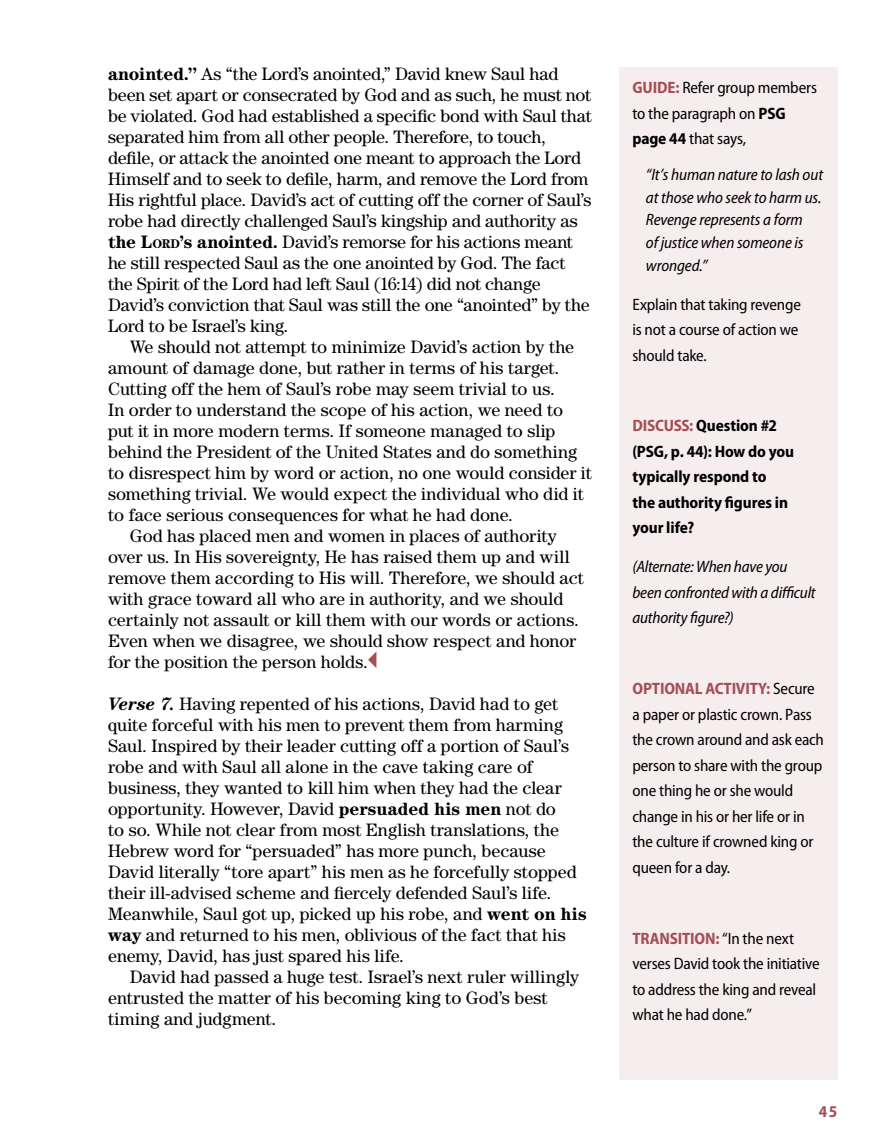
<style>
.page{position:relative;width:878px;height:1148px;background:#fff}
.page>*{position:absolute;margin:0;border:0;box-sizing:border-box;transform-origin:0 0}
.t1{font:18px/21px "Century Std";color:#000}
.t2{font:semi-condensed 16.5px/25.5px "Myriad Pro";letter-spacing:-.015em;color:#000}
.t3{font:italic semi-condensed 16.5px/22.5px "Myriad Pro";letter-spacing:-.01em;color:#000}
.t4{font:700 semi-condensed 16.5px/25.5px "Myriad Pro";letter-spacing:-.005em;color:#000}
.t5{font:700 semi-condensed 16.5px "Myriad Pro";color:#a54f55}
.s1{font-weight:700}
.s2{font-weight:700;font-size:12.6px}
.s3{font-weight:700;font-style:italic}
.s4{font-weight:700;color:#a54f55}
.s5{color:#a54f55}
</style>
<div class="page">
<svg style="left:368px;top:652px;width:8px;height:16px"></svg>
<div style="left:619px;top:68px;width:218px;height:1012px;background:#f6edee"></div>
<p class="t1" style="left:108px;top:63px;width:485px"><span class="s1">anointed.”</span> As “the Lord’s anointed,” David knew Saul had been set apart or consecrated by God and as such, he must not be violated. God had established a specific bond with Saul that separated him from all other people. Therefore, to touch, defile, or attack the anointed one meant to approach the Lord Himself and to seek to defile, harm, and remove the Lord from His rightful place. David’s act of cutting off the corner of Saul’s robe had directly challenged Saul’s kingship and authority as <span class="s1">the</span> <span class="s1">L</span><span class="s2">ord</span><span class="s1">’s anointed.</span> David’s remorse for his actions meant he still respected Saul as the one anointed by God. The fact the Spirit of the Lord had left Saul (16:14) did not change David’s conviction that Saul was still the one “anointed” by the Lord to be Israel’s king.</p>
<p class="t1" style="left:130px;top:336px;width:446px">We should not attempt to minimize David’s action by the</p>
<p class="t1" style="left:108px;top:357px;width:453px">amount of damage done, but rather in terms of his target.</p>
<p class="t1" style="left:108px;top:378px;width:448px">Cutting off the hem of Saul’s robe may seem trivial to us.</p>
<p class="t1" style="left:108px;top:399px;width:457px">In order to understand the scope of his action, we need to</p>
<p class="t1" style="left:108px;top:420px;width:449px">put it in more modern terms. If someone managed to slip</p>
<p class="t1" style="left:108px;top:441px;width:470px">behind the President of the United States and do something</p>
<p class="t1" style="left:108px;top:462px;width:485px">to disrespect him by word or action, no one would consider it</p>
<p class="t1" style="left:108px;top:483px;width:477px">something trivial. We would expect the individual who did it</p>
<p class="t1" style="left:108px;top:504px;width:406px">to face serious consequences for what he had done.</p>
<p class="t1" style="left:130px;top:525px;width:429px">God has placed men and women in places of authority</p>
<p class="t1" style="left:108px;top:546px;width:463px">over us. In His sovereignty, He has raised them up and will</p>
<p class="t1" style="left:108px;top:567px;width:477px">remove them according to His will. Therefore, we should act</p>
<p class="t1" style="left:108px;top:588px;width:457px">with grace toward all who are in authority, and we should</p>
<p class="t1" style="left:108px;top:609px;width:472px">certainly not assault or kill them with our words or actions.</p>
<p class="t1" style="left:108px;top:630px;width:469px">Even when we disagree, we should show respect and honor</p>
<p class="t1" style="left:108px;top:651px;width:261px">for the position the person holds.</p>
<p class="t1" style="left:108px;top:693px;width:480px"><span class="s3">Verse 7.</span> Having repented of his actions, David had to get quite forceful with his men to prevent them from harming Saul. Inspired by their leader cutting off a portion of Saul’s robe and with Saul all alone in the cave taking care of business, they wanted to kill him when they had the clear opportunity. However, David <span class="s1">persuaded his men</span> not do<br>to so. While not clear from most English translations, the Hebrew word for “persuaded” has more punch, because David literally “tore apart” his men as he forcefully stopped their ill-advised scheme and fiercely defended Saul’s life.<br>Meanwhile, Saul got up, picked up his robe, and <span class="s1">went on his way</span> and returned to his men, oblivious of the fact that his enemy, David, has just spared his life.</p>
<p class="t1" style="left:108px;top:966px;width:472px;text-indent:22px">David had passed a huge test. Israel’s next ruler willingly entrusted the matter of his becoming king to God’s best timing and judgment.</p>
<p class="t2" style="left:632px;top:75px;width:186px"><span class="s4">GUIDE:</span> Refer group members to the paragraph on <span class="s1">PSG page 44</span> that says,</p>
<p class="t3" style="left:646px;top:164px;width:179px">“It’s human nature to lash out at those who seek to harm us.<br>Revenge represents a form<br>of justice when someone is wronged.”</p>
<p class="t2" style="left:632px;top:291px;width:170px">Explain that taking revenge is not a course of action we should take.</p>
<p class="t4" style="left:632px;top:413px;width:163px"><span class="s5">DISCUSS:</span> Question #2 (PSG, p. 44): How do you typically respond to<br>the authority figures in your life?</p>
<p class="t3" style="left:632px;top:554px;width:185px;line-height:25.5px">(Alternate: When have you been confronted with a difficult authority figure?)</p>
<p class="t2" style="left:632px;top:676px;width:193px"><span class="s4">OPTIONAL ACTIVITY:</span> Secure a paper or plastic crown. Pass the crown around and ask each person to share with the group one thing he or she would change in his or her life or in the culture if crowned king or queen for a day.</p>
<p class="t2" style="left:632px;top:925px;width:189px"><span class="s4">TRANSITION:</span> “In the next verses David took the initiative to address the king and reveal what he had done.”</p>
<p class="t5" style="left:818px;top:1102px;width:20px">45</p>
</div>
